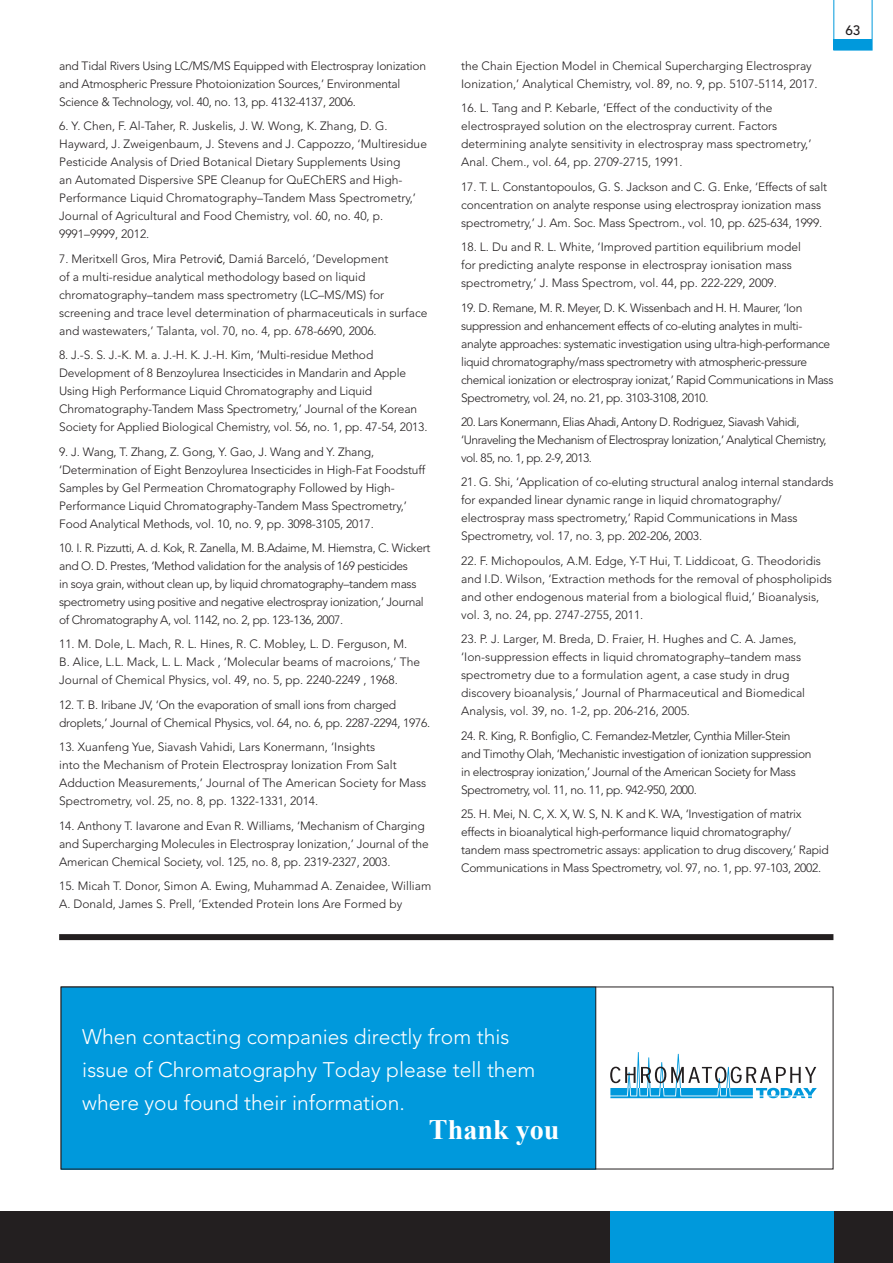
<style>
.page{position:relative;width:893px;height:1263px;background:#fff}
.page>*{position:absolute;margin:0;border:0;box-sizing:border-box;transform-origin:0 0}
.t1{font:700 28.2px "Times New Roman";color:#fff}
.PR_body{font:300 21px/33px "Avenir";color:#fff}
.t2{font:500 13.5px "Avenir";color:#231f20}
.t3{font:300 12px/18px "Avenir";letter-spacing:-.01em;color:#231f20}
.t4{font:300 12px/18px "Avenir";letter-spacing:-.03em;color:#231f20}
.t5{font:300 12px/18px "Avenir";letter-spacing:-.04em;color:#231f20}
.s1{font-family:"Arial";font-weight:400}
</style>
<div class="page">
<div style="left:0;top:1212px;width:893px;height:51px;background:#231f20"></div>
<svg style="left:833px;top:0;width:39px;height:50px"></svg>
<div style="left:59px;top:934px;width:774px;height:6px;background:#231f20"></div>
<div style="left:61px;top:987px;width:535px;height:182px;background:#0099dc"></div>
<svg style="left:610px;top:1052px;width:207px;height:46px"></svg>
<div style="left:610px;top:1212px;width:223px;height:51px;background:#0099dc"></div>
<p class="t3" style="left:59px;top:57px;width:368px">and Tidal Rivers Using LC/MS/MS Equipped with Electrospray Ionization and Atmospheric Pressure Photoionization Sources,’ Environmental<br>Science &amp; Technology, vol. 40, no. 13, pp. 4132-4137, 2006.</p>
<p class="t3" style="left:59px;top:117px;width:369px">6. Y. Chen, F. Al-Taher, R. Juskelis, J. W. Wong, K. Zhang, D. G.<br>Hayward, J. Zweigenbaum, J. Stevens and J. Cappozzo, ‘Multiresidue Pesticide Analysis of Dried Botanical Dietary Supplements Using<br>an Automated Dispersive SPE Cleanup for QuEChERS and High-Performance Liquid Chromatography–Tandem Mass Spectrometry,’ Journal of Agricultural and Food Chemistry, vol. 60, no. 40, p.<br>9991–9999, 2012.</p>
<p class="t3" style="left:59px;top:250px;width:370px">7. Meritxell Gros, Mira Petrovi<span class="s1">ć</span>, Damiá Barceló, ‘Development<br>of a multi-residue analytical methodology based on liquid chromatography–tandem mass spectrometry (LC–MS/MS) for screening and trace level determination of pharmaceuticals in surface and wastewaters,’ Talanta, vol. 70, no. 4, pp. 678-6690, 2006.</p>
<p class="t3" style="left:59px;top:346px;width:370px">8. J.-S. S. J.-K. M. a. J.-H. K. J.-H. Kim, ‘Multi-residue Method Development of 8 Benzoylurea Insecticides in Mandarin and Apple Using High Performance Liquid Chromatography and Liquid Chromatography-Tandem Mass Spectrometry,’ Journal of the Korean Society for Applied Biological Chemistry, vol. 56, no. 1, pp. 47-54, 2013.</p>
<p class="t3" style="left:59px;top:442px;width:368px">9. J. Wang, T. Zhang, Z. Gong, Y. Gao, J. Wang and Y. Zhang, ‘Determination of Eight Benzoylurea Insecticides in High-Fat Foodstuff Samples by Gel Permeation Chromatography Followed by High-Performance Liquid Chromatography-Tandem Mass Spectrometry,’ Food Analytical Methods, vol. 10, no. 9, pp. 3098-3105, 2017.</p>
<p class="t4" style="left:59px;top:539px;width:373px">10. I. R. Pizzutti, A. d. Kok, R. Zanella, M. B.Adaime, M. Hiemstra, C. Wickert and O. D. Prestes, ‘Method validation for the analysis of 169 pesticides<br>in soya grain, without clean up, by liquid chromatography–tandem mass spectrometry using positive and negative electrospray ionization,’ Journal of Chromatography A, vol. 1142, no. 2, pp. 123-136, 2007.</p>
<p class="t3" style="left:59px;top:635px;width:362px">11. M. Dole, L. Mach, R. L. Hines, R. C. Mobley, L. D. Ferguson, M.<br>B. Alice, L.L. Mack, L. L. Mack , ‘Molecular beams of macroions,’ The<br>Journal of Chemical Physics, vol. 49, no. 5, pp. 2240-2249 , 1968.</p>
<p class="t3" style="left:59px;top:696px;width:373px">12. T. B. Iribane JV, ‘On the evaporation of small ions from charged droplets,’ Journal of Chemical Physics, vol. 64, no. 6, pp. 2287-2294, 1976.</p>
<p class="t3" style="left:59px;top:738px;width:369px">13. Xuanfeng Yue, Siavash Vahidi, Lars Konermann, ‘Insights<br>into the Mechanism of Protein Electrospray Ionization From Salt Adduction Measurements,’ Journal of The American Society for Mass Spectrometry, vol. 25, no. 8, pp. 1322-1331, 2014.</p>
<p class="t3" style="left:59px;top:816px;width:371px">14. Anthony T. Iavarone and Evan R. Williams, ‘Mechanism of Charging and Supercharging Molecules in Electrospray Ionization,’ Journal of the<br>American Chemical Society, vol. 125, no. 8, pp. 2319-2327, 2003.</p>
<p class="t3" style="left:59px;top:877px;width:374px">15. Micah T. Donor, Simon A. Ewing, Muhammad A. Zenaidee, William<br>A. Donald, James S. Prell, ‘Extended Protein Ions Are Formed by</p>
<p class="t3" style="left:461px;top:57px;width:358px">the Chain Ejection Model in Chemical Supercharging Electrospray<br>Ionization,’ Analytical Chemistry, vol. 89, no. 9, pp. 5107-5114, 2017.</p>
<p class="t3" style="left:461px;top:99px;width:352px">16. L. Tang and P. Kebarle, ‘Effect of the conductivity of the electrosprayed solution on the electrospray current. Factors determining analyte sensitivity in electrospray mass spectrometry,’ Anal. Chem., vol. 64, pp. 2709-2715, 1991.</p>
<p class="t3" style="left:461px;top:178px;width:367px">17. T. L. Constantopoulos, G. S. Jackson and C. G. Enke, ‘Effects of salt concentration on analyte response using electrospray ionization mass spectrometry,’ J. Am. Soc. Mass Spectrom., vol. 10, pp. 625-634, 1999.</p>
<p class="t3" style="left:461px;top:238px;width:341px">18. L. Du and R. L. White, ‘Improved partition equilibrium model for predicting analyte response in electrospray ionisation mass spectrometry,’ J. Mass Spectrom, vol. 44, pp. 222-229, 2009.</p>
<p class="t4" style="left:461px;top:298px;width:374px">19. D. Remane, M. R. Meyer, D. K. Wissenbach and H. H. Maurer, ‘Ion suppression and enhancement effects of co-eluting analytes in multi&shy;analyte approaches: systematic investigation using ultra-high-performance liquid chromatography/mass spectrometry with atmospheric-pressure chemical ionization or electrospray ionizat,’ Rapid Communications in Mass Spectrometry, vol. 24, no. 21, pp. 3103-3108, 2010.</p>
<p class="t5" style="left:461px;top:413px;width:367px">20. Lars Konermann, Elias Ahadi, Antony D. Rodriguez, Siavash Vahidi, ‘Unraveling the Mechanism of Electrospray Ionization,’ Analytical Chemistry, vol. 85, no. 1, pp. 2-9, 2013.</p>
<p class="t3" style="left:461px;top:473px;width:374px">21. G. Shi, ‘Application of co-eluting structural analog internal standards for expanded linear dynamic range in liquid chromatography/ electrospray mass spectrometry,’ Rapid Communications in Mass Spectrometry, vol. 17, no. 3, pp. 202-206, 2003.</p>
<p class="t3" style="left:461px;top:552px;width:372px">22. F. Michopoulos, A.M. Edge, Y-T Hui, T. Liddicoat, G. Theodoridis and I.D. Wilson, ‘Extraction methods for the removal of phospholipids and other endogenous material from a biological fluid,’ Bioanalysis, vol. 3, no. 24, pp. 2747-2755, 2011.</p>
<p class="t3" style="left:461px;top:630px;width:345px">23. P. J. Larger, M. Breda, D. Fraier, H. Hughes and C. A. James, ‘Ion-suppression effects in liquid chromatography–tandem mass spectrometry due to a formulation agent, a case study in drug discovery bioanalysis,’ Journal of Pharmaceutical and Biomedical Analysis, vol. 39, no. 1-2, pp. 206-216, 2005.</p>
<p class="t4" style="left:461px;top:726px;width:352px">24. R. King, R. Bonfiglio, C. Fernandez-Metzler, Cynthia Miller-Stein and Timothy Olah, ‘Mechanistic investigation of ionization suppression in electrospray ionization,’ Journal of the American Society for Mass Spectrometry, vol. 11, no. 11, pp. 942-950, 2000.</p>
<p class="t3" style="left:461px;top:805px;width:369px">25. H. Mei, N. C, X. X, W. S, N. K and K. WA, ‘Investigation of matrix effects in bioanalytical high-performance liquid chromatography/ tandem mass spectrometric assays: application to drug discovery,’ Rapid Communications in Mass Spectrometry, vol. 97, no. 1, pp. 97-103, 2002.</p>
<p class="t2" style="left:845px;top:22px;width:17px">63</p>
<p class="PR_body" style="left:82px;top:1020px;width:454px">When contacting companies directly from this issue of Chromatography Today please tell them where you found their information.</p>
<p class="t1" style="left:429px;top:1113px;width:132px">Thank you</p>
</div>
